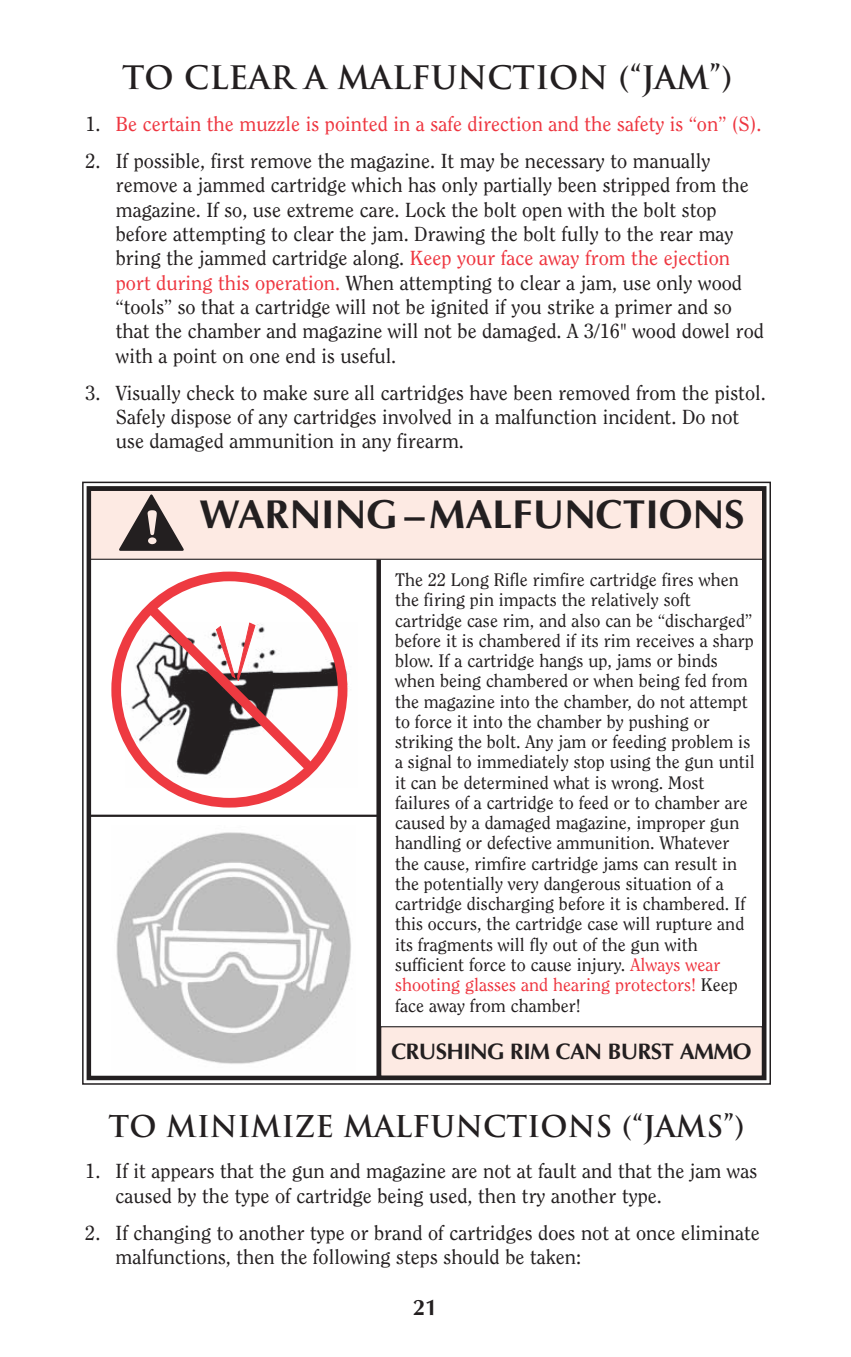
<style>
.page{position:relative;width:851px;height:1357px;background:#fff}
.page>*{position:absolute;margin:0;border:0;box-sizing:border-box;transform-origin:0 0}
.t1{font:700 40.5px "Optima";color:#231f20}
.t2{font:700 31.5px "Trajan Pro";color:#231f20}
.t3{font:700 29.25px "Trajan Pro";color:#231f20}
.t4{font:700 22.5px "Optima";letter-spacing:-.03em;color:#231f20}
.t5{font:20.25px/24.3px "Clearface";color:#231f20}
.t6{font:20.25px "Clearface";color:#ee3640}
.t7{font:18px/20.2px "Clearface";color:#231f20}
.s1{color:#231f20}
.s2{color:#ee3640}
</style>
<div class="page">
<div style="left:90px;top:490px;width:673px;height:69px;background:#fdeae3"></div>
<div style="left:89px;top:490px;width:675px;height:70px;border:1px solid #231f20"></div>
<svg style="left:119px;top:494px;width:65px;height:57px"></svg>
<img style="left:116px;top:832px;width:235px;height:232px">
<div style="left:381px;top:1027px;width:381px;height:49px;background:#fdeae3"></div>
<div style="left:380px;top:1026px;width:382px;height:51px;border:1px solid #231f20"></div>
<div style="left:376px;top:559px;width:5px;height:518px;background:#231f20"></div>
<hr style="left:88px;top:814px;width:289px;height:3px;background:#231f20">
<img style="left:126px;top:622px;width:223px;height:166px">
<div style="left:111px;top:571px;width:236px;height:236px;border:10px solid #ee3a41;border-radius:50%"></div>
<svg style="left:138px;top:596px;width:187px;height:187px"></svg>
<div style="left:87px;top:486px;width:679px;height:594px;border:4px solid #231f20"></div>
<h2 class="t2" style="left:122px;top:65px;width:611px">TO CLEAR A MALFUNCTION (“JAM”)</h2>
<p class="t6" style="left:85px;top:116px;width:677px"><span class="s1">1.</span> Be certain the muzzle is pointed in a safe direction and the safety is “on” (S).</p>
<p class="t5" style="left:116px;top:150px;width:649px;text-indent:-30px">2. If possible, first remove the magazine. It may be necessary to manually remove a jammed cartridge which has only partially been stripped from the magazine. If so, use extreme care. Lock the bolt open with the bolt stop before attempting to clear the jam. Drawing the bolt fully to the rear may bring the jammed cartridge along. <span class="s2">Keep your face away from the ejection port during this operation.</span> When attempting to clear a jam, use only wood “tools” so that a cartridge will not be ignited if you strike a primer and so that the chamber and magazine will not be damaged. A 3/16" wood dowel rod with a point on one end is useful.</p>
<p class="t5" style="left:116px;top:381px;width:651px;text-indent:-30px">3. Visually check to make sure all cartridges have been removed from the pistol.<br>Safely dispose of any cartridges involved in a malfunction incident. Do not use damaged ammunition in any firearm.</p>
<h1 class="t1" style="left:200px;top:491px;width:546px">WARNING –MALFUNCTIONS</h1>
<p class="t7" style="left:395px;top:571px;width:361px">The 22 Long Rifle rimfire cartridge fires when the firing pin impacts the relatively soft cartridge case rim, and also can be “discharged” before it is chambered if its rim receives a sharp blow. If a cartridge hangs up, jams or binds when being chambered or when being fed from the magazine into the chamber, do not attempt to force it into the chamber by pushing or striking the bolt. Any jam or feeding problem is a signal to immediately stop using the gun until it can be determined what is wrong. Most failures of a cartridge to feed or to chamber are caused by a damaged magazine, improper gun handling or defective ammunition. Whatever the cause, rimfire cartridge jams can result in the potentially very dangerous situation of a cartridge discharging before it is chambered. If this occurs, the cartridge case will rupture and its fragments will fly out of the gun with sufficient force to cause injury. <span class="s2">Always wear shooting glasses and hearing protectors!</span> Keep face away from chamber!</p>
<p class="t4" style="left:391px;top:1038px;width:361px">CRUSHING RIM CAN BURST AMMO</p>
<h3 class="t3" style="left:109px;top:1115px;width:637px">TO MINIMIZE MALFUNCTIONS (“JAMS”)</h3>
<p class="t5" style="left:116px;top:1160px;width:643px;text-indent:-30px">1. If it appears that the gun and magazine are not at fault and that the jam was caused by the type of cartridge being used, then try another type.</p>
<p class="t5" style="left:116px;top:1221px;width:645px;text-indent:-30px">2. If changing to another type or brand of cartridges does not at once eliminate malfunctions, then the following steps should be taken:</p>
<p class="t4" style="left:413px;top:1294px;width:27px">21</p>
</div>
